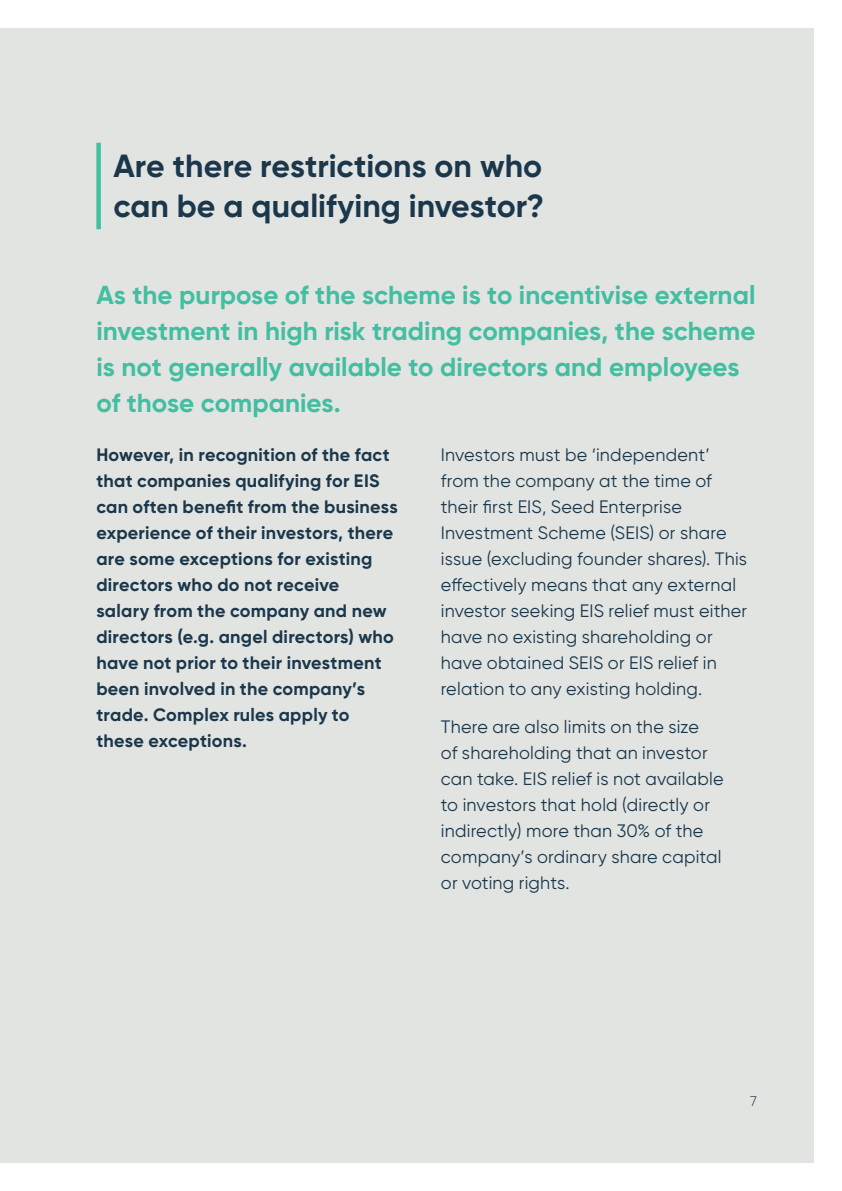
<style>
.page{position:relative;width:842px;height:1191px;background:#fff}
.page>*{position:absolute;margin:0;border:0;box-sizing:border-box;transform-origin:0 0}
.Heading_1{font:700 32px/40px "Gilroy";color:#1a374b}
.Intro_paragraph{font:700 26px/36px "Gilroy";color:#42bea0}
.Body_copy{font:18px/26px "Gilroy";letter-spacing:.01em;color:#1a374b}
.Intro_body_copy{font:700 18px/26px "Gilroy";letter-spacing:.015em;color:#1a374b}
.t1{font:300 14px "Gilroy";color:#1a374b}
</style>
<div class="page">
<div style="left:0;top:28px;width:814px;height:1134px;background:#e2e4e2"></div>
<div style="left:96px;top:143px;width:5px;height:86px;background:#42bea0"></div>
<p class="Heading_1" style="left:113px;top:146px;width:432px">Are there restrictions on who can be a qualifying investor?</p>
<p class="Intro_paragraph" style="left:96px;top:277px;width:661px">As the purpose of the scheme is to incentivise external investment in high risk trading companies, the scheme is not generally available to directors and employees of those companies.</p>
<p class="Intro_body_copy" style="left:96px;top:442px;width:303px">However, in recognition of the fact that companies qualifying for EIS can often benefit from the business experience of their investors, there are some exceptions for existing directors who do not receive<br>salary from the company and new directors (e.g. angel directors) who have not prior to their investment been involved in the company’s trade. Complex rules apply to these exceptions.</p>
<p class="Body_copy" style="left:441px;top:441px;width:308px">Investors must be ‘independent’ from the company at the time of their first EIS, Seed Enterprise Investment Scheme (SEIS) or share issue (excluding founder shares). This effectively means that any external investor seeking EIS relief must either have no existing shareholding or have obtained SEIS or EIS relief in relation to any existing holding.</p>
<p class="Body_copy" style="left:441px;top:713px;width:284px">There are also limits on the size<br>of shareholding that an investor can take. EIS relief is not available to investors that hold (directly or indirectly) more than 30% of the company’s ordinary share capital or voting rights.</p>
<p class="t1" style="left:750px;top:1092px;width:8px">7</p>
</div>
